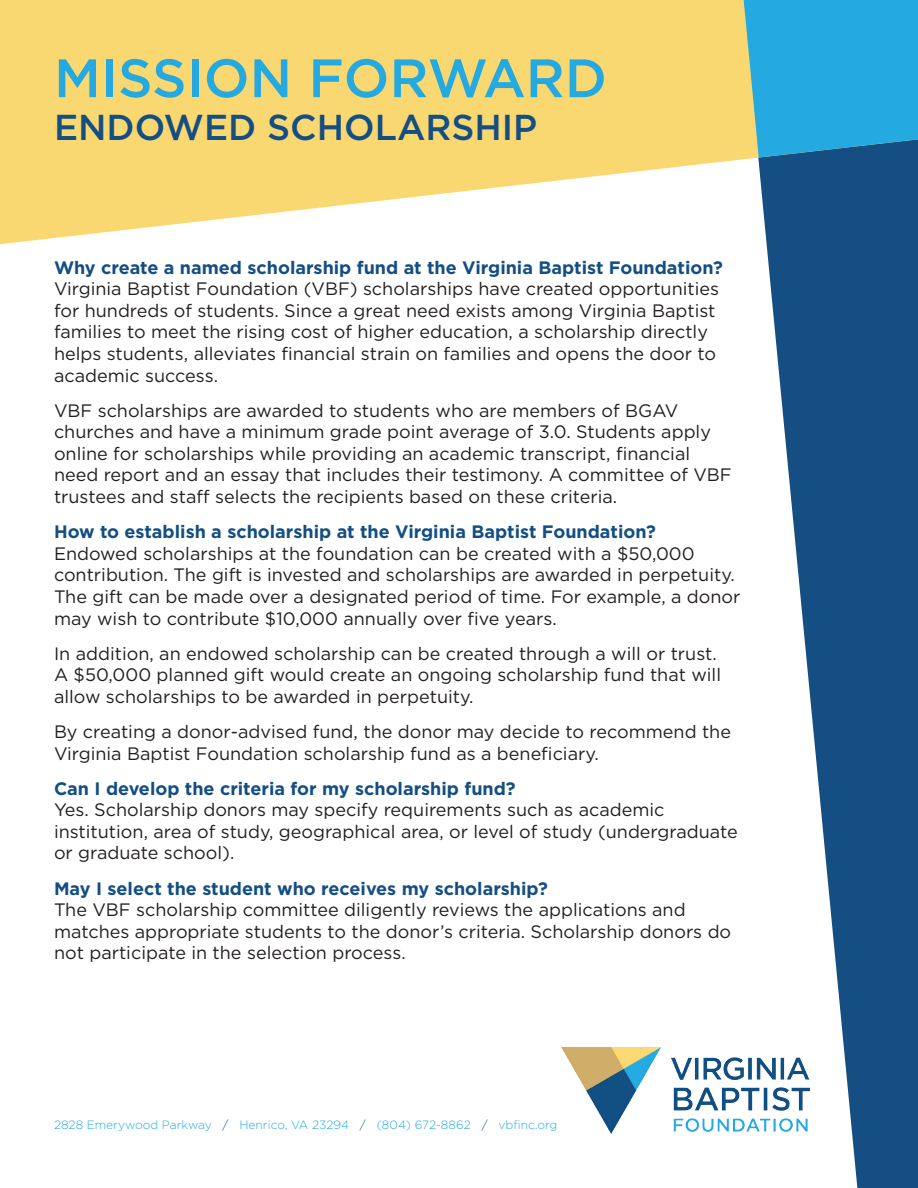
<style>
.page{position:relative;width:918px;height:1188px;background:#fff}
.page>*{position:absolute;margin:0;border:0;box-sizing:border-box;transform-origin:0 0}
.t1{font:500 54px "Gotham";color:#24aae1}
.t2{font:500 36px "Gotham";color:#144e82}
.t3{font:18px/21.6px "Gotham";color:#231f20}
.t4{font:700 18px "Gotham";color:#144e82}
.t5{font:300 12px "Gotham";color:#24aae1}
.s1{color:#144e82}
</style>
<div class="page">
<svg style="left:766px;top:244px;width:152px;height:944px;fill:#144e82"></svg>
<svg style="left:0;top:0;width:918px;height:244px;fill:#fad871"></svg>
<svg style="left:744px;top:0;width:174px;height:158px;background:#2fa7d5"></svg>
<img style="left:562px;top:1048px;width:247px;height:86px">
<p class="t1" style="left:54px;top:43px;width:555px">MISSION FORWARD</p>
<p class="t2" style="left:54px;top:104px;width:485px">ENDOWED SCHOLARSHIP</p>
<p class="t4" style="left:54px;top:255px;width:670px">Why create a named scholarship fund at the Virginia Baptist Foundation?</p>
<p class="t3" style="left:54px;top:278px;width:667px">Virginia Baptist Foundation (VBF) scholarships have created opportunities for hundreds of students. Since a great need exists among Virginia Baptist families to meet the rising cost of higher education, a scholarship directly helps students, alleviates financial strain on families and opens the door to academic success.</p>
<p class="t3" style="left:54px;top:399px;width:679px">VBF scholarships are awarded to students who are members of BGAV churches and have a minimum grade point average of 3.0. Students apply online for scholarships while providing an academic transcript, financial need report and an essay that includes their testimony. A committee of VBF trustees and staff selects the recipients based on these criteria.</p>
<p class="t4" style="left:54px;top:520px;width:603px">How to establish a scholarship at the Virginia Baptist Foundation?</p>
<p class="t3" style="left:54px;top:542px;width:688px">Endowed scholarships at the foundation can be created with a $50,000 contribution. The gift is invested and scholarships are awarded in perpetuity.<br>The gift can be made over a designated period of time. For example, a donor may wish to contribute $10,000 annually over five years.</p>
<p class="t3" style="left:54px;top:642px;width:669px">In addition, an endowed scholarship can be created through a will or trust.<br>A $50,000 planned gift would create an ongoing scholarship fund that will allow scholarships to be awarded in perpetuity.</p>
<p class="t3" style="left:54px;top:720px;width:679px">By creating a donor-advised fund, the donor may decide to recommend the<br>Virginia Baptist Foundation scholarship fund as a beneficiary.</p>
<p class="t4" style="left:54px;top:776px;width:463px">Can I develop the criteria for my scholarship fund?</p>
<p class="t3" style="left:54px;top:799px;width:685px">Yes. Scholarship donors may specify requirements such as academic institution, area of study, geographical area, or level of study (undergraduate or graduate school).</p>
<p class="t4" style="left:54px;top:876px;width:495px">May I select the student who receives my scholarship?</p>
<p class="t3" style="left:54px;top:899px;width:679px">The VBF scholarship committee diligently reviews the applications and matches appropriate students to the donor’s criteria. Scholarship donors do not participate in the selection process.</p>
<p class="t5" style="left:54px;top:1117px;width:505px">2828 Emerywood Parkway <span class="s1">/</span> Henrico, VA 23294 <span class="s1">/</span> (804) 672-8862 <span class="s1">/</span> vbfinc.org</p>
</div>
